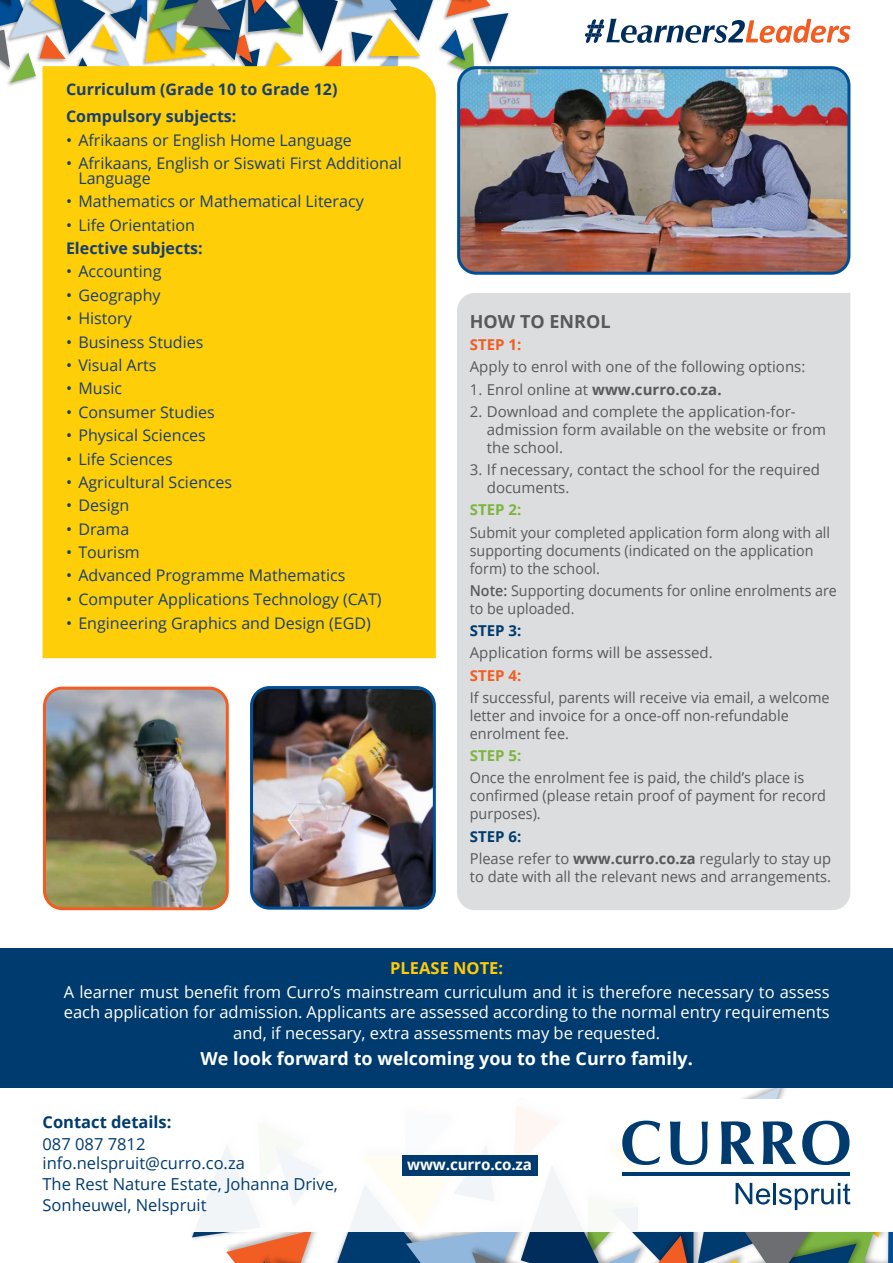
<style>
.page{position:relative;width:893px;height:1263px;background:#fff}
.page>*{position:absolute;margin:0;border:0;box-sizing:border-box;transform-origin:0 0}
.t1{font:700 18px "Open Sans";color:#fff}
.t2{font:700 18px "Open Sans";color:#58595b}
.t3{font:16.5px/19.8px "Open Sans";color:#fff}
.t4{font:16.5px/19.2px "Open Sans";color:#003b6f}
.t5{font:700 16.5px "Open Sans";color:#003b6f}
.t6{font:700 16.5px "Open Sans";color:#ffcb05}
.t7{font:16.05px/15px "Open Sans";color:#193f6e}
.t8{font:700 16.05px/27.6px "Open Sans";color:#193f6e}
.t9{font:700 15.3px "Open Sans";letter-spacing:-.01em;color:#fff}
.t10{font:15px/18px "Open Sans";color:#58595b}
.t11{font:15px/18px "Open Sans";color:#58595b;scale:.96 1}
.t12{font:15px/18px "Open Sans";color:#58595b;scale:.95 1}
.t13{font:700 15px "Open Sans";color:#58595b}
.t14{font:700 15px "Open Sans";color:#f15d22}
.t15{font:700 15px "Open Sans";color:#7db542}
.t16{font:700 15px "Open Sans";color:#003b6f}
.s1{font-weight:400}
.s2{font-weight:600}
.s3{font-weight:700;color:#003b6f}
.s4{font-weight:700}
</style>
<div class="page">
<svg style="left:192px;top:1232px;width:125px;height:31px"></svg>
<svg style="left:441px;top:0;width:67px;height:70px"></svg>
<svg style="left:0;top:0;width:433px;height:92px"></svg>
<svg style="left:585px;top:19px;width:265px;height:24px"></svg>
<div style="left:43px;top:66px;width:393px;height:592px;background:#fece09"></div>
<div style="left:0;top:948px;width:893px;height:140px;background:#003b6f"></div>
<img style="left:459px;top:68px;width:389px;height:203px">
<div style="left:457px;top:66px;width:393px;height:209px;border:3px solid #004e95;border-radius:18px"></div>
<img style="left:44px;top:688px;width:181px;height:221px">
<div style="left:43px;top:687px;width:186px;height:223px;border:3px solid #f15d22;border-radius:18px"></div>
<img style="left:254px;top:690px;width:178px;height:216px">
<div style="left:250px;top:686px;width:186px;height:224px;border:3px solid #004e95;border-radius:18px"></div>
<svg style="left:337px;top:1088px;width:556px;height:175px"></svg>
<div style="left:457px;top:293px;width:393px;height:617px;background:#dcddde"></div>
<p class="t8" style="left:66px;top:75px;width:273px">Curriculum (Grade 10 to Grade 12)<br>Compulsory subjects:</p>
<p class="t7" style="left:66px;top:132px;width:287px">• Afrikaans or English Home Language</p>
<p class="t7" style="left:78px;top:155px;width:325px;text-indent:-12px">• Afrikaans, English or Siswati First Additional<br>Language</p>
<p class="t7" style="left:66px;top:194px;width:299px">• Mathematics or Mathematical Literacy</p>
<p class="t7" style="left:66px;top:217px;width:130px">• Life Orientation</p>
<p class="t8" style="left:66px;top:234px;width:138px">Elective subjects:</p>
<p class="t7" style="left:66px;top:264px;width:97px">• Accounting</p>
<p class="t7" style="left:66px;top:287px;width:96px">• Geography</p>
<p class="t7" style="left:66px;top:310px;width:67px">• History</p>
<p class="t7" style="left:66px;top:334px;width:139px">• Business Studies</p>
<p class="t7" style="left:66px;top:357px;width:92px">• Visual Arts</p>
<p class="t7" style="left:66px;top:381px;width:57px">• Music</p>
<p class="t7" style="left:66px;top:404px;width:150px">• Consumer Studies</p>
<p class="t7" style="left:66px;top:427px;width:141px">• Physical Sciences</p>
<p class="t7" style="left:66px;top:451px;width:108px">• Life Sciences</p>
<p class="t7" style="left:66px;top:474px;width:168px">• Agricultural Sciences</p>
<p class="t7" style="left:66px;top:498px;width:65px">• Design</p>
<p class="t7" style="left:66px;top:521px;width:65px">• Drama</p>
<p class="t7" style="left:66px;top:544px;width:75px">• Tourism</p>
<p class="t7" style="left:66px;top:568px;width:281px">• Advanced Programme Mathematics</p>
<p class="t7" style="left:66px;top:591px;width:317px">• Computer Applications Technology (CAT)</p>
<p class="t7" style="left:66px;top:616px;width:306px">• Engineering Graphics and Design (EGD)</p>
<p class="t2" style="left:470px;top:309px;width:142px">HOW TO ENROL</p>
<p class="t14" style="left:470px;top:334px;width:53px">STEP 1:</p>
<p class="t10" style="left:470px;top:357px;width:337px">Apply to enrol with one of the following options:</p>
<p class="t13" style="left:470px;top:378px;width:253px"><span class="s1">1. Enrol online at</span> www.curro.co.za.</p>
<p class="t10" style="left:487px;top:402px;width:341px;text-indent:-17px">2. Download and complete the application-for&shy;admission form available on the website or from the school.</p>
<p class="t10" style="left:487px;top:460px;width:335px;text-indent:-17px">3. If necessary, contact the school for the required documents.</p>
<p class="t15" style="left:470px;top:499px;width:53px">STEP 2:</p>
<p class="t12" style="left:470px;top:523px;width:381px">Submit your completed application form along with all supporting documents (indicated on the application form) to the school.</p>
<p class="t12" style="left:470px;top:581px;width:388px"><span class="s2">Note:</span> Supporting documents for online enrolments are to be uploaded.</p>
<p class="t16" style="left:470px;top:620px;width:53px">STEP 3:</p>
<p class="t10" style="left:470px;top:643px;width:244px">Application forms will be assessed.</p>
<p class="t14" style="left:470px;top:664px;width:53px">STEP 4:</p>
<p class="t11" style="left:470px;top:688px;width:376px">If successful, parents will receive via email, a welcome letter and invoice for a once-off non-refundable enrolment fee.</p>
<p class="t15" style="left:470px;top:745px;width:53px">STEP 5:</p>
<p class="t11" style="left:470px;top:768px;width:373px">Once the enrolment fee is paid, the child’s place is confirmed (please retain proof of payment for record purposes).</p>
<p class="t10" style="left:470px;top:825px;width:363px;line-height:22.2px"><span class="s3">STEP 6:<br></span>Please refer to <span class="s4">www.curro.co.za</span> regularly to stay up</p>
<p class="t10" style="left:470px;top:867px;width:363px">to date with all the relevant news and arrangements.</p>
<p class="t6" style="left:390px;top:956px;width:114px">PLEASE NOTE:</p>
<p class="t3" style="left:64px;top:982px;width:767px">A learner must benefit from Curro’s mainstream curriculum and it is therefore necessary to assess each application for admission. Applicants are assessed according to the normal entry requirements</p>
<p class="t3" style="left:233px;top:1023px;width:428px">and, if necessary, extra assessments may be requested.</p>
<p class="t1" style="left:201px;top:1046px;width:494px">We look forward to welcoming you to the Curro family.</p>
<p class="t5" style="left:43px;top:1110px;width:130px">Contact details:</p>
<p class="t4" style="left:43px;top:1134px;width:204px">087 087 7812 info.nelspruit@curro.co.za</p>
<p class="t4" style="left:43px;top:1173px;width:297px;line-height:20.7px">The Rest Nature Estate, Johanna Drive,<br>Sonheuwel, Nelspruit</p>
<p class="t9" style="left:407px;top:1154px;width:126px">www.curro.co.za</p>
</div>
